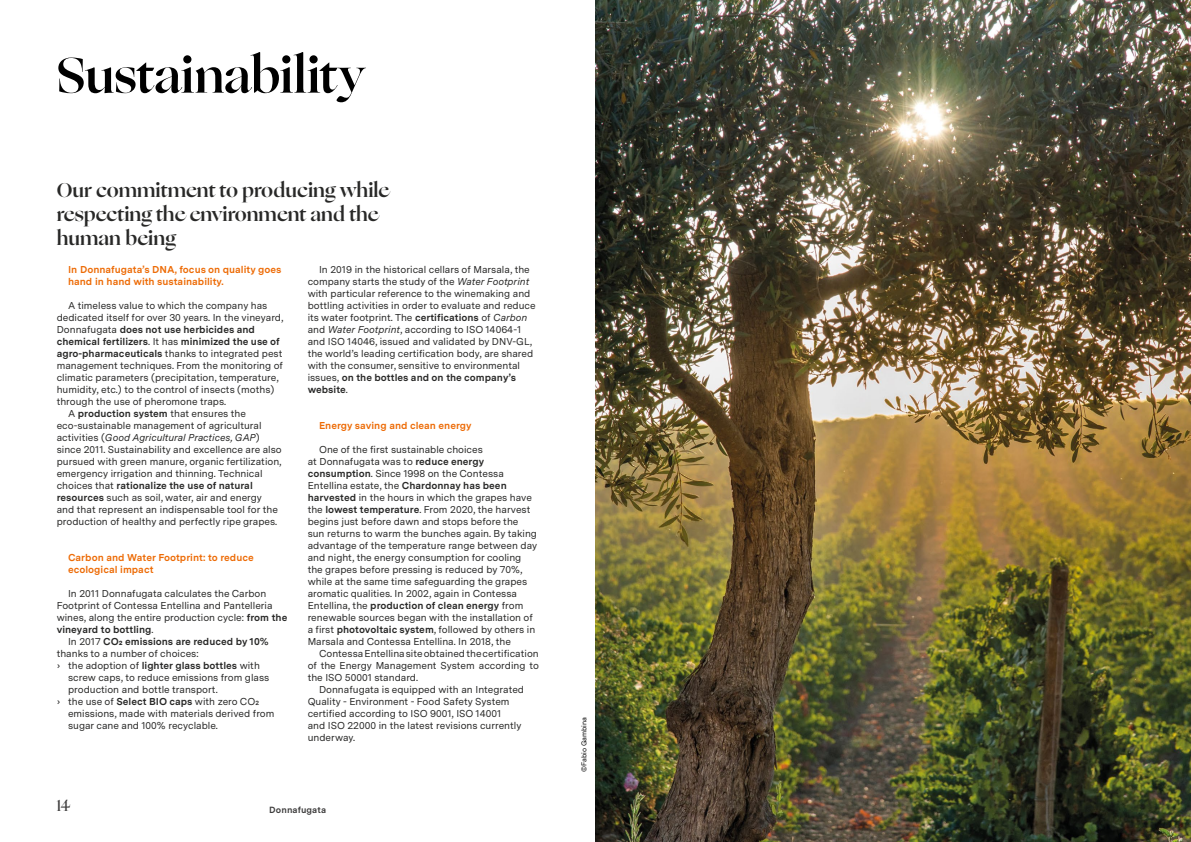
<style>
.page{position:relative;width:1191px;height:842px;background:#fff}
.page>*{position:absolute;margin:0;border:0;box-sizing:border-box;transform-origin:0 0}
.t1{font:700 50px "Ogg";color:#000}
.t2{font:700 20px/24px "Ogg";color:#282827}
.t3{font:500 16px "Ogg";color:#3c3b3b}
.t4{font:10px/12px "Messina Sans";color:#282827}
.t5{font:700 10px "Messina Sans";color:#282827}
.t6{font:700 10px/12px "Messina Sans";color:#ed6b06}
.t7{font:italic 10px "Messina Sans";color:#282827}
.t8{font:700 9px "Messina Sans";letter-spacing:.01em;color:#3c3b3b}
.t9{font:7px "Messina Sans";color:#000}
.s1{font-weight:400}
.s2{font-weight:700}
.s3{font-style:normal}
.s4{font-style:italic}
</style>
<div class="page">
<img style="left:595px;top:0;width:596px;height:842px">
<h1 class="t1" style="left:57px;top:42px;width:310px">Sustainability</h1>
<h2 class="t2" style="left:57px;top:178px;width:334px">Our commitment to producing while respecting the environment and the human being</h2>
<p class="t6" style="left:68px;top:263px;width:215px">In Donnafugata’s DNA, focus on quality goes hand in hand with sustainability.</p>
<p class="t4" style="left:68px;top:299px;width:201px">A timeless value to which the company has</p>
<p class="t4" style="left:57px;top:311px;width:228px">dedicated itself for over 30 years. In the vineyard,</p>
<p class="t5" style="left:57px;top:322px;width:200px"><span class="s1">Donnafugata</span> does not use herbicides and</p>
<p class="t5" style="left:57px;top:334px;width:225px">chemical fertilizers<span class="s1">. It has</span> minimized the use of</p>
<p class="t4" style="left:57px;top:347px;width:227px"><span class="s2">agro-pharmaceuticals</span> thanks to integrated pest</p>
<p class="t4" style="left:57px;top:359px;width:228px">management techniques. From the monitoring of</p>
<p class="t4" style="left:57px;top:371px;width:223px">climatic parameters (precipitation, temperature,</p>
<p class="t4" style="left:57px;top:383px;width:219px">humidity, etc.) to the control of insects (moths)</p>
<p class="t4" style="left:57px;top:395px;width:171px">through the use of pheromone traps.</p>
<p class="t5" style="left:68px;top:406px;width:179px"><span class="s1">A</span> production system <span class="s1">that ensures the</span></p>
<p class="t4" style="left:57px;top:419px;width:206px">eco-sustainable management of agricultural</p>
<p class="t7" style="left:57px;top:430px;width:204px"><span class="s3">activities (</span>Good Agricultural Practices, GAP<span class="s3">)</span></p>
<p class="t4" style="left:57px;top:443px;width:227px">since 2011. Sustainability and excellence are also</p>
<p class="t4" style="left:57px;top:455px;width:226px">pursued with green manure, organic fertilization,</p>
<p class="t4" style="left:57px;top:467px;width:207px">emergency irrigation and thinning. Technical</p>
<p class="t5" style="left:57px;top:478px;width:198px"><span class="s1">choices that</span> rationalize the use of natural</p>
<p class="t4" style="left:57px;top:491px;width:207px"><span class="s2">resources</span> such as soil, water, air and energy</p>
<p class="t4" style="left:57px;top:503px;width:223px">and that represent an indispensable tool for the</p>
<p class="t4" style="left:57px;top:515px;width:222px">production of healthy and perfectly ripe grapes.</p>
<p class="t6" style="left:68px;top:551px;width:187px">Carbon and Water Footprint: to reduce ecological impact</p>
<p class="t4" style="left:68px;top:587px;width:200px">In 2011 Donnafugata calculates the Carbon</p>
<p class="t4" style="left:57px;top:599px;width:217px">Footprint of Contessa Entellina and Pantelleria</p>
<p class="t4" style="left:57px;top:611px;width:232px">wines, along the entire production cycle: <span class="s2">from the</span></p>
<p class="t5" style="left:57px;top:622px;width:98px">vineyard to bottling<span class="s1">.</span></p>
<p class="t5" style="left:68px;top:634px;width:202px"><span class="s1">In 2017</span> CO2 emissions are reduced by 10%</p>
<p class="t4" style="left:57px;top:647px;width:143px">thanks to a number of choices:</p>
<p class="t5" style="left:57px;top:658px;width:205px"><span class="s1">› the adoption of</span> lighter glass bottles <span class="s1">with</span></p>
<p class="t4" style="left:68px;top:671px;width:203px">screw caps, to reduce emissions from glass</p>
<p class="t4" style="left:68px;top:683px;width:151px">production and bottle transport.</p>
<p class="t4" style="left:57px;top:695px;width:204px">› the use of <span class="s2">Select BIO caps</span> with zero CO2</p>
<p class="t4" style="left:68px;top:707px;width:208px">emissions, made with materials derived from</p>
<p class="t4" style="left:68px;top:719px;width:151px">sugar cane and 100% recyclable.</p>
<p class="t4" style="left:308px;top:263px;width:229px;text-indent:11px">In 2019 in the historical cellars of Marsala, the company starts the study of the <span class="s4">Water Footprint </span>with particular reference to the winemaking and bottling activities in order to evaluate and reduce its water footprint. The <span class="s2">certifications</span> of <span class="s4">Carbon </span>and <span class="s4">Water Footprint</span>, according to ISO 14064-1 and ISO 14046, issued and validated by DNV-GL, the world’s leading certification body, are shared with the consumer, sensitive to environmental issues, <span class="s2">on the bottles and on the company’s website</span>.</p>
<p class="t6" style="left:319px;top:419px;width:154px">Energy saving and clean energy</p>
<p class="t4" style="left:308px;top:443px;width:231px;text-indent:11px">One of the first sustainable choices<br>at Donnafugata was to <span class="s2">reduce energy consumption</span>. Since 1998 on the Contessa Entellina estate, the <span class="s2">Chardonnay has been harvested</span> in the hours in which the grapes have the <span class="s2">lowest temperature</span>. From 2020, the harvest begins just before dawn and stops before the sun returns to warm the bunches again. By taking advantage of the temperature range between day and night, the energy consumption for cooling the grapes before pressing is reduced by 70%, while at the same time safeguarding the grapes aromatic qualities. In 2002, again in Contessa Entellina, the <span class="s2">production of clean energy</span> from renewable sources began with the installation of a first <span class="s2">photovoltaic system</span>, followed by others in Marsala and Contessa Entellina. In 2018, the</p>
<p class="t4" style="left:308px;top:647px;width:233px;text-align:justify;text-indent:11px">Contessa Entellina site obtained the certification of the Energy Management System according to the ISO 50001 standard.</p>
<p class="t4" style="left:308px;top:683px;width:218px;text-indent:11px">Donnafugata is equipped with an Integrated Quality - Environment - Food Safety System certified according to ISO 9001, ISO 14001<br>and ISO 22000 in the latest revisions currently underway.</p>
<h3 class="t3" style="left:57px;top:795px;width:15px">14</h3>
<p class="t8" style="left:269px;top:803px;width:59px">Donnafugata</p>
<p class="t9" style="left:579px;top:772px;width:56px;rotate:-90deg">©Fabio Gambina</p>
</div>
